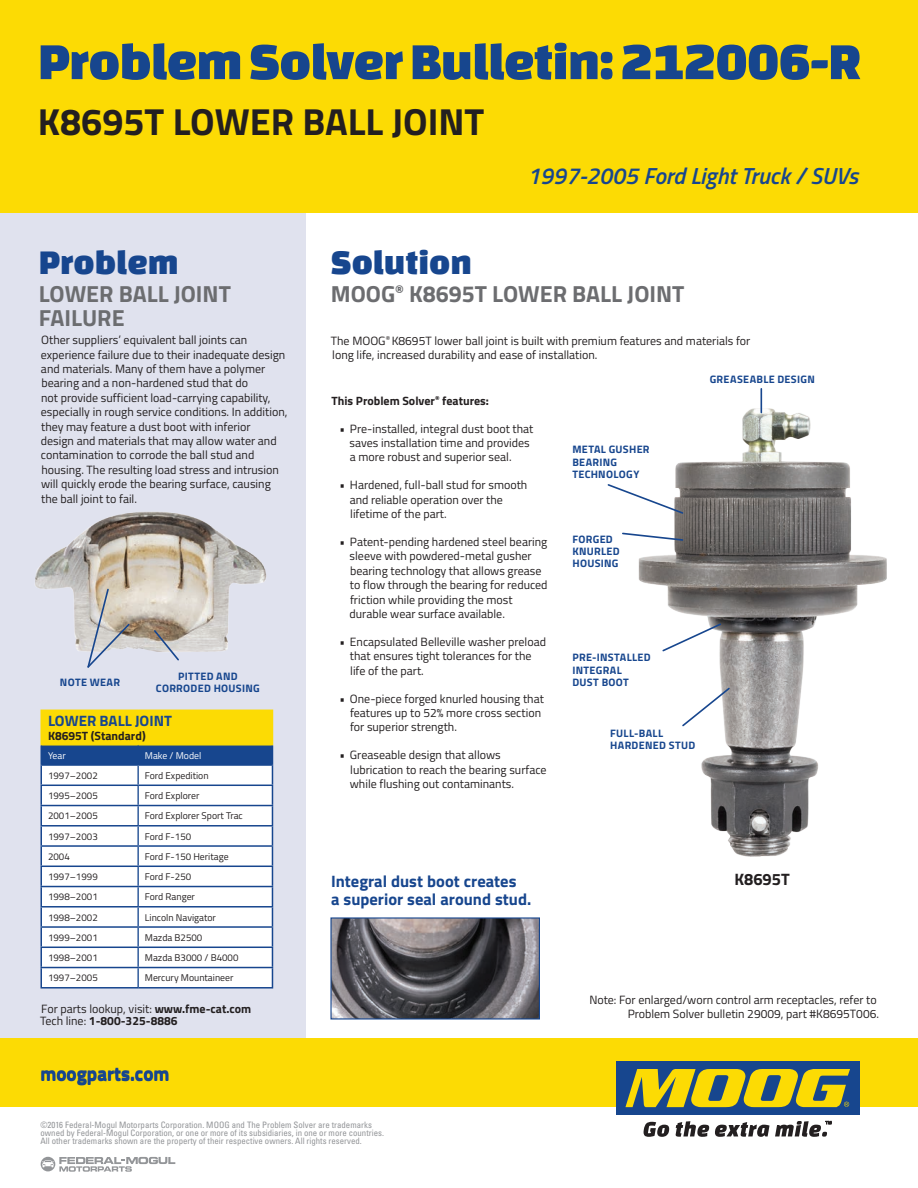
<style>
.page{position:relative;width:918px;height:1188px;background:#fff}
.page>*{position:absolute;margin:0;border:0;box-sizing:border-box;transform-origin:0 0}
.t1{font:54px "Changa One";letter-spacing:-.015em;color:#17468e}
.t2{font:700 37.65px "Titillium";color:#231f20}
.t3{font:36px "Changa One";color:#17468e}
.t4{font:700 23.25px/24px "Titillium";color:#6c6d70}
.t5{font:italic 600 23.25px "Titillium";color:#17468e}
.t6{font:700 19.05px "Titillium";color:#17468e}
.t7{font:700 16.5px/18px "Titillium";color:#17468e}
.t8{font:700 16.5px "Titillium";color:#231f20}
.t9{font:700 15px "Titillium";color:#17468e}
.t10{font:12px/14.4px "Titillium";color:#231f20}
.t11{font:700 12px "Titillium";color:#231f20}
.t12{font:700 10.8px/12.3px "Titillium";letter-spacing:.03em;color:#17468e}
.t13{font:9.75px "Titillium";color:#231f20}
.t14{font:9.75px "Titillium";color:#fff}
.t15{font:condensed 8.85px/7.9px "Univers LT Pro";color:#939598}
.s1{font-weight:700}
</style>
<div class="page">
<div style="left:0;top:202px;width:306px;height:846px;background:#e0e2ee"></div>
<div style="left:0;top:0;width:918px;height:212px;background:#fcdb04"></div>
<svg style="left:41px;top:1157px;width:134px;height:15px"></svg>
<div style="left:0;top:1039px;width:918px;height:68px;background:#fcdb04"></div>
<div style="left:616px;top:1061px;width:244px;height:53px;background:#17468e"></div>
<svg style="left:625px;top:1069px;width:225px;height:38px"></svg>
<svg style="left:644px;top:1122px;width:25px;height:15px"></svg>
<svg style="left:676px;top:1121px;width:33px;height:16px"></svg>
<svg style="left:715px;top:1121px;width:117px;height:16px"></svg>
<img style="left:638px;top:397px;width:249px;height:460px">
<svg style="left:761px;top:389px;width:1px;height:24px"></svg>
<svg style="left:661px;top:622px;width:62px;height:31px"></svg>
<svg style="left:622px;top:532px;width:62px;height:10px"></svg>
<svg style="left:607px;top:483px;width:78px;height:32px"></svg>
<svg style="left:681px;top:686px;width:50px;height:42px"></svg>
<img style="left:35px;top:512px;width:232px;height:140px">
<svg style="left:153px;top:629px;width:27px;height:32px"></svg>
<svg style="left:86px;top:588px;width:45px;height:80px"></svg>
<div style="left:41px;top:710px;width:231px;height:35px;background:#fcdb04"></div>
<hr style="left:40px;top:711px;width:2px;height:33px;background:#fcdb04">
<hr style="left:40px;top:710px;width:98px;height:1px;background:#fcdb04">
<hr style="left:138px;top:710px;width:135px;height:1px;background:#fcdb04">
<hr style="left:272px;top:711px;width:1px;height:33px;background:#fcdb04">
<hr style="left:40px;top:744px;width:98px;height:2px;background:#fcdb04">
<hr style="left:138px;top:744px;width:135px;height:2px;background:#fcdb04">
<hr style="left:40px;top:987px;width:98px;height:2px;background:#17468e">
<svg style="left:40px;top:745px;width:233px;height:242px;background:#dee4ee"></svg>
<hr style="left:138px;top:825px;width:135px;height:2px;background:#17468e">
<hr style="left:138px;top:845px;width:135px;height:2px;background:#17468e">
<hr style="left:138px;top:866px;width:135px;height:1px;background:#17468e">
<hr style="left:138px;top:886px;width:135px;height:1px;background:#17468e">
<hr style="left:138px;top:906px;width:135px;height:2px;background:#17468e">
<hr style="left:138px;top:926px;width:135px;height:2px;background:#17468e">
<hr style="left:138px;top:947px;width:135px;height:1px;background:#17468e">
<hr style="left:138px;top:967px;width:135px;height:1px;background:#17468e">
<hr style="left:138px;top:987px;width:135px;height:2px;background:#17468e">
<img style="left:332px;top:919px;width:206px;height:99px">
<div style="left:330px;top:917px;width:210px;height:103px;border:1px solid #17468e"></div>
<h1 class="t1" style="left:38px;top:31px;width:825px">Problem Solver Bulletin: 212006-R</h1>
<h2 class="t2" style="left:38px;top:94px;width:448px">K8695T LOWER BALL JOINT</h2>
<h3 class="t3" style="left:39px;top:242px;width:141px">Problem</h3>
<h3 class="t3" style="left:331px;top:242px;width:142px">Solution</h3>
<h3 class="t5" style="left:527px;top:158px;width:333px">1997-2005 Ford Light Truck / SUVs</h3>
<h3 class="t4" style="left:39px;top:281px;width:194px">LOWER BALL JOINT<br>FAILURE</h3>
<h3 class="t4" style="left:331px;top:281px;width:355px">MOOG<sup>®</sup> K8695T LOWER BALL JOINT</h3>
<p class="t10" style="left:41px;top:332px;width:248px">Other suppliers’ equivalent ball joints can experience failure due to their inadequate design and materials. Many of them have a polymer bearing and a non-hardened stud that do<br>not provide sufficient load-carrying capability, especially in rough service conditions. In addition, they may feature a dust boot with inferior<br>design and materials that may allow water and contamination to corrode the ball stud and housing. The resulting load stress and intrusion will quickly erode the bearing surface, causing the ball joint to fail.</p>
<p class="t10" style="left:331px;top:333px;width:421px">The MOOG<sup>®</sup> K8695T lower ball joint is built with premium features and materials for long life, increased durability and ease of installation.</p>
<p class="t12" style="left:710px;top:372px;width:107px">GREASEABLE DESIGN</p>
<p class="t11" style="left:332px;top:391px;width:159px">This Problem Solver<sup>®</sup> features:</p>
<p class="t10" style="left:350px;top:421px;width:185px;text-indent:-10px">• Pre-installed, integral dust boot that saves installation time and provides a more robust and superior seal.</p>
<p class="t10" style="left:350px;top:477px;width:179px;text-indent:-10px">• Hardened, full-ball stud for smooth and reliable operation over the lifetime of the part.</p>
<p class="t10" style="left:350px;top:534px;width:200px;text-indent:-10px">• Patent-pending hardened steel bearing sleeve with powdered-metal gusher bearing technology that allows grease to flow through the bearing for reduced friction while providing the most durable wear surface available.</p>
<p class="t10" style="left:350px;top:634px;width:198px;text-indent:-10px">• Encapsulated Belleville washer preload that ensures tight tolerances for the life of the part.</p>
<p class="t10" style="left:350px;top:691px;width:195px;text-indent:-10px">• One-piece forged knurled housing that features up to 52% more cross section for superior strength.</p>
<p class="t10" style="left:350px;top:747px;width:198px;text-indent:-10px">• Greaseable design that allows lubrication to reach the bearing surface while flushing out contaminants.</p>
<p class="t12" style="left:572px;top:443px;width:79px">METAL GUSHER<br>BEARING<br>TECHNOLOGY</p>
<p class="t12" style="left:572px;top:532px;width:49px">FORGED<br>KNURLED<br>HOUSING</p>
<p class="t12" style="left:572px;top:651px;width:80px">PRE-INSTALLED<br>INTEGRAL<br>DUST BOOT</p>
<p class="t12" style="left:60px;top:675px;width:62px">NOTE WEAR</p>
<p class="t12" style="left:156px;top:669px;width:105px;text-align:center">PITTED AND<br>CORRODED HOUSING</p>
<p class="t9" style="left:48px;top:709px;width:126px">LOWER BALL JOINT</p>
<p class="t11" style="left:48px;top:727px;width:99px">K8695T (Standard)</p>
<p class="t14" style="left:48px;top:748px;width:19px">Year</p>
<p class="t14" style="left:145px;top:748px;width:58px">Make / Model</p>
<p class="t13" style="left:48px;top:768px;width:51px">1997–2002</p>
<p class="t13" style="left:145px;top:768px;width:65px">Ford Expedition</p>
<p class="t13" style="left:48px;top:789px;width:51px">1995–2005</p>
<p class="t13" style="left:145px;top:789px;width:56px">Ford Explorer</p>
<p class="t13" style="left:48px;top:809px;width:51px">2001–2005</p>
<p class="t13" style="left:145px;top:809px;width:100px">Ford Explorer Sport Trac</p>
<p class="t13" style="left:48px;top:829px;width:51px">1997–2003</p>
<p class="t13" style="left:145px;top:829px;width:48px">Ford F-150</p>
<p class="t13" style="left:48px;top:849px;width:23px">2004</p>
<p class="t13" style="left:145px;top:849px;width:85px">Ford F-150 Heritage</p>
<p class="t13" style="left:48px;top:870px;width:51px">1997–1999</p>
<p class="t13" style="left:145px;top:870px;width:48px">Ford F-250</p>
<p class="t13" style="left:48px;top:890px;width:51px">1998–2001</p>
<p class="t13" style="left:145px;top:890px;width:52px">Ford Ranger</p>
<p class="t13" style="left:48px;top:910px;width:51px">1998–2002</p>
<p class="t13" style="left:145px;top:910px;width:73px">Lincoln Navigator</p>
<p class="t13" style="left:48px;top:930px;width:51px">1999–2001</p>
<p class="t13" style="left:145px;top:930px;width:59px">Mazda B2500</p>
<p class="t13" style="left:48px;top:951px;width:51px">1998–2001</p>
<p class="t13" style="left:145px;top:951px;width:95px">Mazda B3000 / B4000</p>
<p class="t13" style="left:48px;top:971px;width:51px">1997–2005</p>
<p class="t13" style="left:145px;top:971px;width:90px">Mercury Mountaineer</p>
<p class="t10" style="left:40px;top:1002px;width:213px;line-height:12px">For parts lookup, visit: <span class="s1">www.fme-cat.com<br></span>Tech line: <span class="s1">1-800-325-8886</span></p>
<p class="t12" style="left:610px;top:726px;width:87px">FULL-BALL<br>HARDENED STUD</p>
<h3 class="t7" style="left:331px;top:871px;width:202px">Integral dust boot creates<br>a superior seal around stud.</h3>
<h3 class="t8" style="left:734px;top:867px;width:57px">K8695T</h3>
<p class="t10" style="left:589px;top:992px;width:291px;text-align:right">Note: For enlarged/worn control arm receptacles, refer to<br>Problem Solver bulletin 29009, part #K8695T006.</p>
<h3 class="t6" style="left:40px;top:1060px;width:131px">moogparts.com</h3>
<p class="t15" style="left:40px;top:1121px;width:345px">©2016 Federal-Mogul Motorparts Corporation. MOOG and The Problem Solver are trademarks owned by Federal-Mogul Corporation, or one or more of its subsidiaries, in one or more countries.<br>All other trademarks shown are the property of their respective owners. All rights reserved.</p>
</div>
